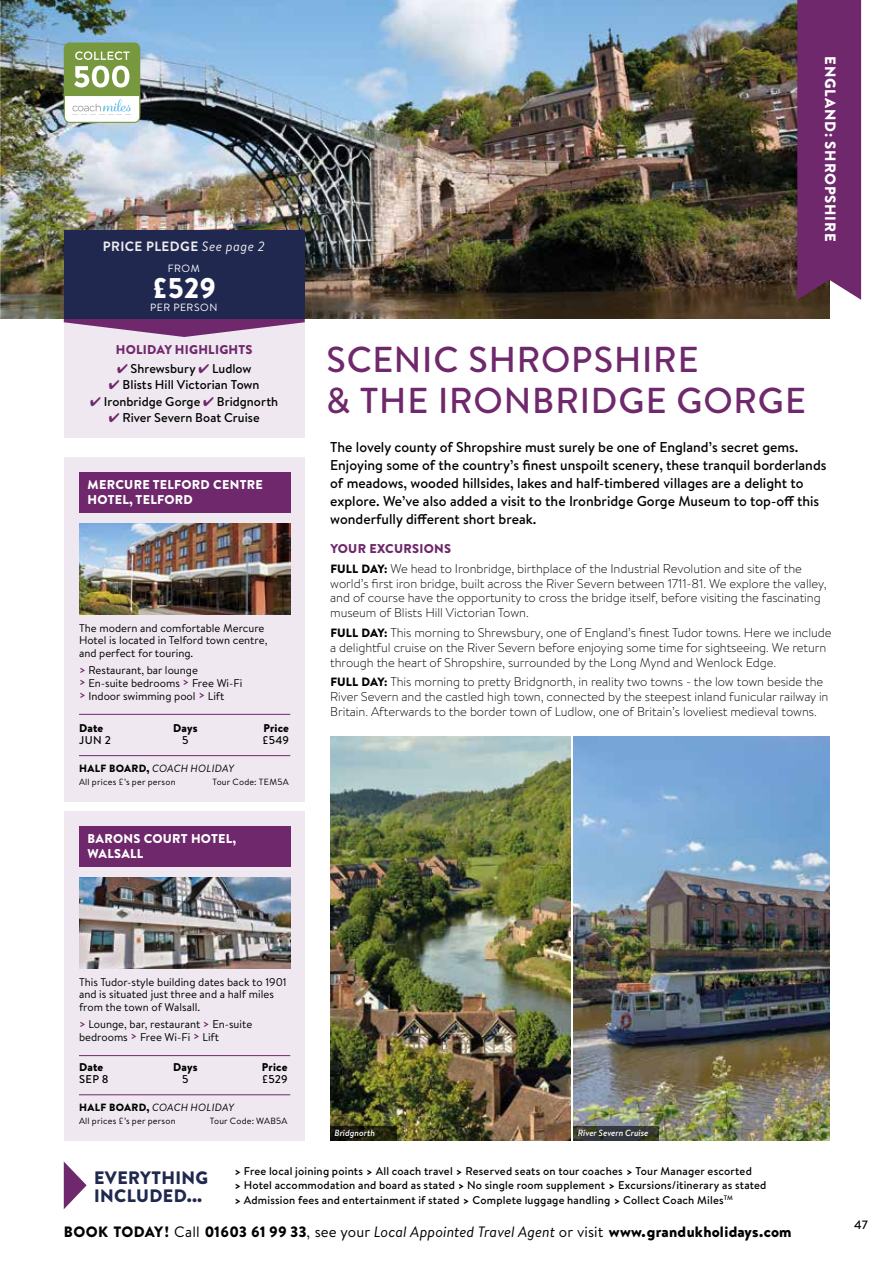
<style>
.page{position:relative;width:893px;height:1263px;background:#fff}
.page>*{position:absolute;margin:0;border:0;box-sizing:border-box;transform-origin:0 0}
.t1{font:500 36px/40.5px "Brandon Text";letter-spacing:.025em;color:#6f286c}
.t2{font:900 28.5px "Brandon Text";color:#fff}
.t3{font:900 18px/18px "Brandon Text";letter-spacing:.02em;color:#20284f}
.t4{font:900 15px "Brandon Text";letter-spacing:.005em;color:#000}
.t5{font:900 15px "Brandon Text";letter-spacing:.05em;color:#fff}
.t6{font:500 14.25px/18px "Brandon Text";color:#000}
.t7{font:700 13.5px "Brandon Text";letter-spacing:.03em;color:#ededed}
.t8{font:300 12.75px/15px "Brandon Text";letter-spacing:-.005em;color:#000}
.t9{font:500 12.75px "Brandon Text";letter-spacing:.005em;color:#000}
.t10{font:900 12.75px/15px "Brandon Text";letter-spacing:.02em;color:#fff}
.t11{font:900 12.75px "Brandon Text";letter-spacing:.02em;color:#6f286c}
.t12{font:500 12px "Brandon Text";color:#000}
.t13{font:11.25px/12.8px "Brandon Text";color:#000}
.t14{font:500 11.25px/14.2px "Brandon Text";letter-spacing:.02em;color:#000}
.t15{font:900 11.25px "Brandon Text";letter-spacing:.01em;color:#000}
.t16{font:italic 10.5px "Brandon Text";letter-spacing:.02em;color:#000}
.t17{font:10.5px "Brandon Text";letter-spacing:.055em;color:#fff}
.t18{font:9px "Brandon Text";letter-spacing:.025em;color:#000}
.t19{font:italic 500 9px "Brandon Text";color:#fff}
.s1{font-weight:400;font-style:italic}
.s2{color:#6f286c}
.s3{font-weight:700;color:#6f286c}
.s4{font-weight:900;font-style:normal}
.s5{font-weight:900;color:#6f286c}
.s6{font-weight:900;font-size:12px}
.s7{font-weight:900}
.s8{font-weight:400}
</style>
<div class="page">
<img style="left:1px;top:0;width:828px;height:319px">
<svg style="left:797px;top:0;width:64px;height:300px;background:#6f2b6b"></svg>
<div style="left:64px;top:43px;width:76px;height:75px;background:#77983f;border-radius:6px"></div>
<svg style="left:75px;top:51px;width:55px;height:9px"></svg>
<svg style="left:64px;top:96px;width:76px;height:27px;background:#ebf1ed"></svg>
<svg style="left:74px;top:66px;width:55px;height:21px"></svg>
<div style="left:64px;top:811px;width:241px;height:330px;background:#efe8f0"></div>
<div style="left:79px;top:826px;width:211px;height:40px;background:#6f286c"></div>
<img style="left:79px;top:877px;width:211px;height:92px">
<hr style="left:79px;top:1055px;width:211px;height:1px;background:#6f286c">
<hr style="left:79px;top:1094px;width:211px;height:1px;background:#6f286c">
<div style="left:64px;top:457px;width:241px;height:344px;background:#efe8f0"></div>
<div style="left:79px;top:472px;width:211px;height:40px;background:#6f286c"></div>
<img style="left:79px;top:523px;width:211px;height:92px">
<hr style="left:79px;top:714px;width:211px;height:1px;background:#6f286c">
<hr style="left:79px;top:755px;width:211px;height:1px;background:#6f286c">
<img style="left:330px;top:736px;width:241px;height:404px">
<img style="left:573px;top:736px;width:256px;height:404px">
<svg style="left:330px;top:1126px;width:66px;height:15px"></svg>
<svg style="left:573px;top:1126px;width:86px;height:15px"></svg>
<div style="left:64px;top:320px;width:241px;height:118px;background:#efe8f0"></div>
<svg style="left:64px;top:319px;width:241px;height:18px"></svg>
<div style="left:64px;top:255px;width:241px;height:64px;background:#20284f"></div>
<svg style="left:64px;top:1162px;width:23px;height:47px"></svg>
<img style="left:0;top:0;width:1px;height:319px">
<div style="left:64px;top:230px;width:241px;height:26px;background:#20284f"></div>
<p class="t7" style="left:103px;top:237px;width:164px">PRICE PLEDGE <span class="s1">See page 2</span></p>
<p class="t17" style="left:168px;top:261px;width:34px">FROM</p>
<h2 class="t2" style="left:151px;top:268px;width:66px">£529</h2>
<p class="t17" style="left:150px;top:300px;width:69px">PER PERSON</p>
<p class="t11" style="left:116px;top:340px;width:138px">HOLIDAY HIGHLIGHTS</p>
<p class="t9" style="left:117px;top:359px;width:136px"><span class="s2">✔</span> Shrewsbury <span class="s2">✔</span> Ludlow</p>
<p class="t9" style="left:109px;top:376px;width:152px"><span class="s2">✔</span> Blists Hill Victorian Town</p>
<p class="t9" style="left:90px;top:392px;width:189px"><span class="s2">✔</span> Ironbridge Gorge <span class="s2">✔</span> Bridgnorth</p>
<p class="t9" style="left:109px;top:409px;width:152px"><span class="s2">✔</span> River Severn Boat Cruise</p>
<p class="t10" style="left:88px;top:477px;width:177px">MERCURE TELFORD CENTRE<br>HOTEL, TELFORD</p>
<p class="t13" style="left:79px;top:621px;width:190px">The modern and comfortable Mercure<br>Hotel is located in Telford town centre, and perfect for touring.</p>
<p class="t13" style="left:79px;top:663px;width:165px"><span class="s3">&gt;</span> Restaurant, bar lounge<br><span class="s3">&gt;</span> En-suite bedrooms <span class="s3">&gt;</span> Free Wi-Fi <span class="s3">&gt;</span> Indoor swimming pool <span class="s3">&gt;</span> Lift</p>
<p class="t15" style="left:79px;top:720px;width:26px">Date</p>
<p class="t15" style="left:173px;top:720px;width:26px">Days</p>
<p class="t15" style="left:263px;top:720px;width:27px">Price</p>
<p class="t14" style="left:79px;top:733px;width:33px">JUN 2</p>
<p class="t14" style="left:182px;top:733px;width:8px">5</p>
<p class="t14" style="left:262px;top:733px;width:28px">£549</p>
<p class="t16" style="left:79px;top:761px;width:156px"><span class="s4">HALF BOARD,</span> COACH HOLIDAY</p>
<p class="t18" style="left:79px;top:776px;width:98px">All prices £’s per person</p>
<p class="t18" style="left:212px;top:776px;width:78px">Tour Code: TEM5A</p>
<p class="t10" style="left:88px;top:831px;width:150px">BARONS COURT HOTEL,<br>WALSALL</p>
<p class="t5" style="left:841px;top:56px;width:186px;rotate:90deg">ENGLAND: SHROPSHIRE</p>
<h1 class="t1" style="left:326px;top:339px;width:481px">SCENIC SHROPSHIRE<br>&amp; THE IRONBRIDGE GORGE</h1>
<p class="t6" style="left:330px;top:438px;width:498px">The lovely county of Shropshire must surely be one of England’s secret gems.<br>Enjoying some of the country’s finest unspoilt scenery, these tranquil borderlands of meadows, wooded hillsides, lakes and half-timbered villages are a delight to explore. We’ve also added a visit to the Ironbridge Gorge Museum to top-off this wonderfully different short break.</p>
<p class="t8" style="left:330px;top:539px;width:473px;line-height:19.2px"><span class="s5">YOUR EXCURSIONS<br></span><span class="s6">FULL DAY:</span> We head to Ironbridge, birthplace of the Industrial Revolution and site of the</p>
<p class="t8" style="left:330px;top:575px;width:498px">world’s first iron bridge, built across the River Severn between 1711-81. We explore the valley, and of course have the opportunity to cross the bridge itself, before visiting the fascinating museum of Blists Hill Victorian Town.</p>
<p class="t8" style="left:330px;top:624px;width:503px"><span class="s6">FULL DAY:</span> This morning to Shrewsbury, one of England’s finest Tudor towns. Here we include a delightful cruise on the River Severn before enjoying some time for sightseeing. We return through the heart of Shropshire, surrounded by the Long Mynd and Wenlock Edge.</p>
<p class="t8" style="left:330px;top:674px;width:500px"><span class="s6">FULL DAY:</span> This morning to pretty Bridgnorth, in reality two towns - the low town beside the<br>River Severn and the castled high town, connected by the steepest inland funicular railway in<br>Britain. Afterwards to the border town of Ludlow, one of Britain’s loveliest medieval towns.</p>
<p class="t13" style="left:79px;top:975px;width:209px">This Tudor-style building dates back to 1901 and is situated just three and a half miles from the town of Walsall.</p>
<p class="t13" style="left:79px;top:1017px;width:175px"><span class="s3">&gt;</span> Lounge, bar, restaurant <span class="s3">&gt;</span> En-suite bedrooms <span class="s3">&gt;</span> Free Wi-Fi <span class="s3">&gt;</span> Lift</p>
<p class="t15" style="left:79px;top:1059px;width:26px">Date</p>
<p class="t15" style="left:173px;top:1059px;width:26px">Days</p>
<p class="t15" style="left:262px;top:1059px;width:27px">Price</p>
<p class="t14" style="left:79px;top:1072px;width:31px">SEP 8</p>
<p class="t14" style="left:182px;top:1072px;width:8px">5</p>
<p class="t14" style="left:262px;top:1072px;width:27px">£529</p>
<p class="t16" style="left:79px;top:1100px;width:156px"><span class="s4">HALF BOARD,</span> COACH HOLIDAY</p>
<p class="t18" style="left:79px;top:1115px;width:98px">All prices £’s per person</p>
<p class="t18" style="left:210px;top:1115px;width:79px">Tour Code: WAB5A</p>
<p class="t19" style="left:334px;top:1127px;width:42px">Bridgnorth</p>
<p class="t19" style="left:578px;top:1127px;width:72px">River Severn Cruise</p>
<h3 class="t3" style="left:94px;top:1168px;width:115px">EVERYTHING<br>INCLUDED...</h3>
<p class="t14" style="left:234px;top:1164px;width:533px"><span class="s7">&gt;</span> Free local joining points <span class="s7">&gt;</span> All coach travel <span class="s7">&gt;</span> Reserved seats on tour coaches <span class="s7">&gt;</span> Tour Manager escorted<br><span class="s7">&gt;</span> Hotel accommodation and board as stated <span class="s7">&gt;</span> No single room supplement <span class="s7">&gt;</span> Excursions/itinerary as stated <span class="s7">&gt;</span> Admission fees and entertainment if stated <span class="s7">&gt;</span> Complete luggage handling <span class="s7">&gt;</span> Collect Coach Miles<sup>TM</sup></p>
<p class="t4" style="left:64px;top:1222px;width:729px">BOOK TODAY! <span class="s8">Call</span> 01603 61 99 33<span class="s8">, see your</span> <span class="s1">Local Appointed Travel Agent</span> <span class="s8">or visit</span> www.grandukholidays.com</p>
<p class="t12" style="left:854px;top:1216px;width:15px">47</p>
</div>
